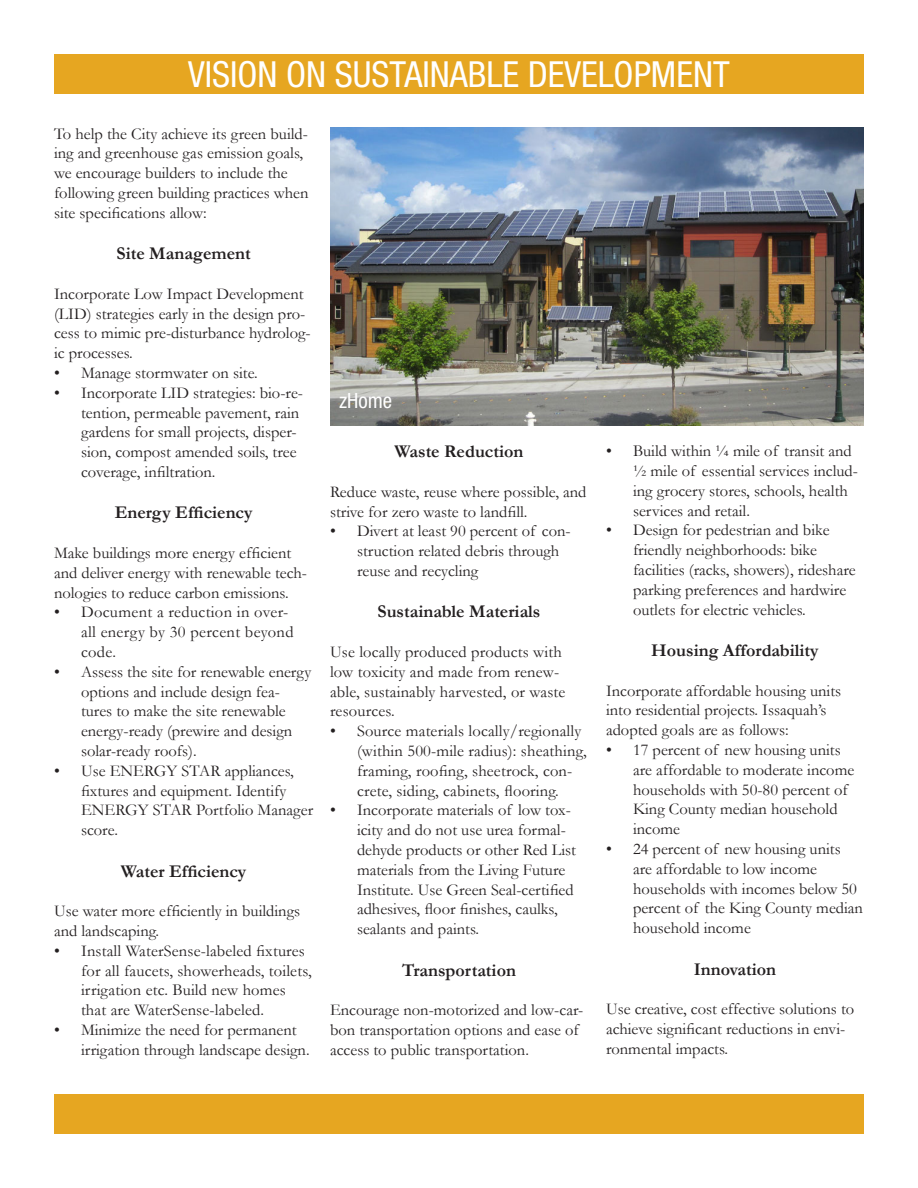
<style>
.page{position:relative;width:918px;height:1188px;background:#fff}
.page>*{position:absolute;margin:0;border:0;box-sizing:border-box;transform-origin:0 0}
.t1{font:condensed 36px "Helvetica Neue LT Std";color:#fff}
.t2{font:condensed 21px "Helvetica Neue LT Std";color:#fff}
.t3{font:700 18px "Garamond";color:#231f20}
.t4{font:16.5px/19.8px "Garamond";color:#231f20}
.t5{font:16.5px/19.8px "Garamond";letter-spacing:.02em;color:#231f20}
</style>
<div class="page">
<div style="left:54px;top:54px;width:810px;height:40px;background:#e6a621"></div>
<div style="left:54px;top:1094px;width:810px;height:40px;background:#e6a621"></div>
<img style="left:330px;top:128px;width:534px;height:298px">
<p class="t1" style="left:188px;top:53px;width:543px">VISION ON SUSTAINABLE DEVELOPMENT</p>
<p class="t4" style="left:54px;top:123px;width:256px">To help the City achieve its green build&shy;ing and greenhouse gas emission goals, we encourage builders to include the following green building practices when site specifications allow:</p>
<p class="t3" style="left:117px;top:241px;width:136px">Site Management</p>
<p class="t4" style="left:54px;top:283px;width:258px">Incorporate Low Impact Development (LID) strategies early in the design pro&shy;cess to mimic pre-disturbance hydrolog&shy;ic processes.</p>
<p class="t4" style="left:54px;top:362px;width:205px">• Manage stormwater on site.</p>
<p class="t4" style="left:81px;top:382px;width:224px;text-indent:-27px">• Incorporate LID strategies: bio-re&shy;tention, permeable pavement, rain gardens for small projects, disper&shy;sion, compost amended soils, tree coverage, infiltration.</p>
<p class="t3" style="left:115px;top:500px;width:139px">Energy Efficiency</p>
<p class="t4" style="left:54px;top:542px;width:254px">Make buildings more energy efficient and deliver energy with renewable tech&shy;nologies to reduce carbon emissions.</p>
<p class="t5" style="left:81px;top:602px;width:214px;text-indent:-27px">• Document a reduction in over&shy;all energy by 30 percent beyond code.</p>
<p class="t4" style="left:81px;top:661px;width:232px;text-indent:-27px">• Assess the site for renewable energy options and include design fea&shy;tures to make the site renewable energy-ready (prewire and design solar-ready roofs).</p>
<p class="t4" style="left:81px;top:760px;width:234px;text-indent:-27px">• Use ENERGY STAR appliances, fixtures and equipment. Identify<br>ENERGY STAR Portfolio Manager score.</p>
<p class="t3" style="left:121px;top:859px;width:127px">Water Efficiency</p>
<p class="t4" style="left:54px;top:901px;width:248px">Use water more efficiently in buildings and landscaping.</p>
<p class="t4" style="left:81px;top:940px;width:232px;text-indent:-27px">• Install WaterSense-labeled fixtures for all faucets, showerheads, toilets, irrigation etc. Build new homes that are WaterSense-labeled.</p>
<p class="t4" style="left:81px;top:1019px;width:230px;text-indent:-27px">• Minimize the need for permanent irrigation through landscape design.</p>
<p class="t2" style="left:339px;top:389px;width:55px">zHome</p>
<p class="t3" style="left:395px;top:439px;width:130px">Waste Reduction</p>
<p class="t4" style="left:330px;top:481px;width:258px">Reduce waste, reuse where possible, and strive for zero waste to landfill.</p>
<p class="t4" style="left:357px;top:521px;width:215px;text-indent:-27px">• Divert at least 90 percent of con&shy;struction related debris through reuse and recycling</p>
<p class="t3" style="left:378px;top:600px;width:164px">Sustainable Materials</p>
<p class="t4" style="left:330px;top:642px;width:237px">Use locally produced products with low toxicity and made from renew&shy;able, sustainably harvested, or waste resources.</p>
<p class="t4" style="left:357px;top:721px;width:231px;text-indent:-27px">• Source materials locally/regionally (within 500-mile radius): sheathing, framing, roofing, sheetrock, con&shy;crete, siding, cabinets, flooring.</p>
<p class="t4" style="left:357px;top:800px;width:221px;text-indent:-27px">• Incorporate materials of low tox&shy;icity and do not use urea formal&shy;dehyde products or other Red List materials from the Living Future<br>Institute. Use Green Seal-certified adhesives, floor finishes, caulks, sealants and paints.</p>
<p class="t3" style="left:402px;top:958px;width:115px">Transportation</p>
<p class="t4" style="left:330px;top:1000px;width:255px">Encourage non-motorized and low-car&shy;bon transportation options and ease of access to public transportation.</p>
<p class="t4" style="left:633px;top:441px;width:227px;text-indent:-27px">• Build within ¼ mile of transit and ½ mile of essential services includ&shy;ing grocery stores, schools, health services and retail.</p>
<p class="t4" style="left:633px;top:520px;width:224px;text-indent:-27px">• Design for pedestrian and bike friendly neighborhoods: bike facilities (racks, showers), rideshare parking preferences and hardwire outlets for electric vehicles.</p>
<p class="t3" style="left:651px;top:638px;width:169px">Housing Affordability</p>
<p class="t4" style="left:606px;top:680px;width:237px">Incorporate affordable housing units into residential projects. Issaquah’s adopted goals are as follows:</p>
<p class="t4" style="left:633px;top:740px;width:223px;text-indent:-27px">• 17 percent of new housing units are affordable to moderate income households with 50-80 percent of<br>King County median household income</p>
<p class="t4" style="left:633px;top:839px;width:232px;text-indent:-27px">• 24 percent of new housing units are affordable to low income households with incomes below 50 percent of the King County median household income</p>
<p class="t3" style="left:694px;top:957px;width:84px">Innovation</p>
<p class="t4" style="left:606px;top:999px;width:250px">Use creative, cost effective solutions to achieve significant reductions in envi&shy;ronmental impacts.</p>
</div>
